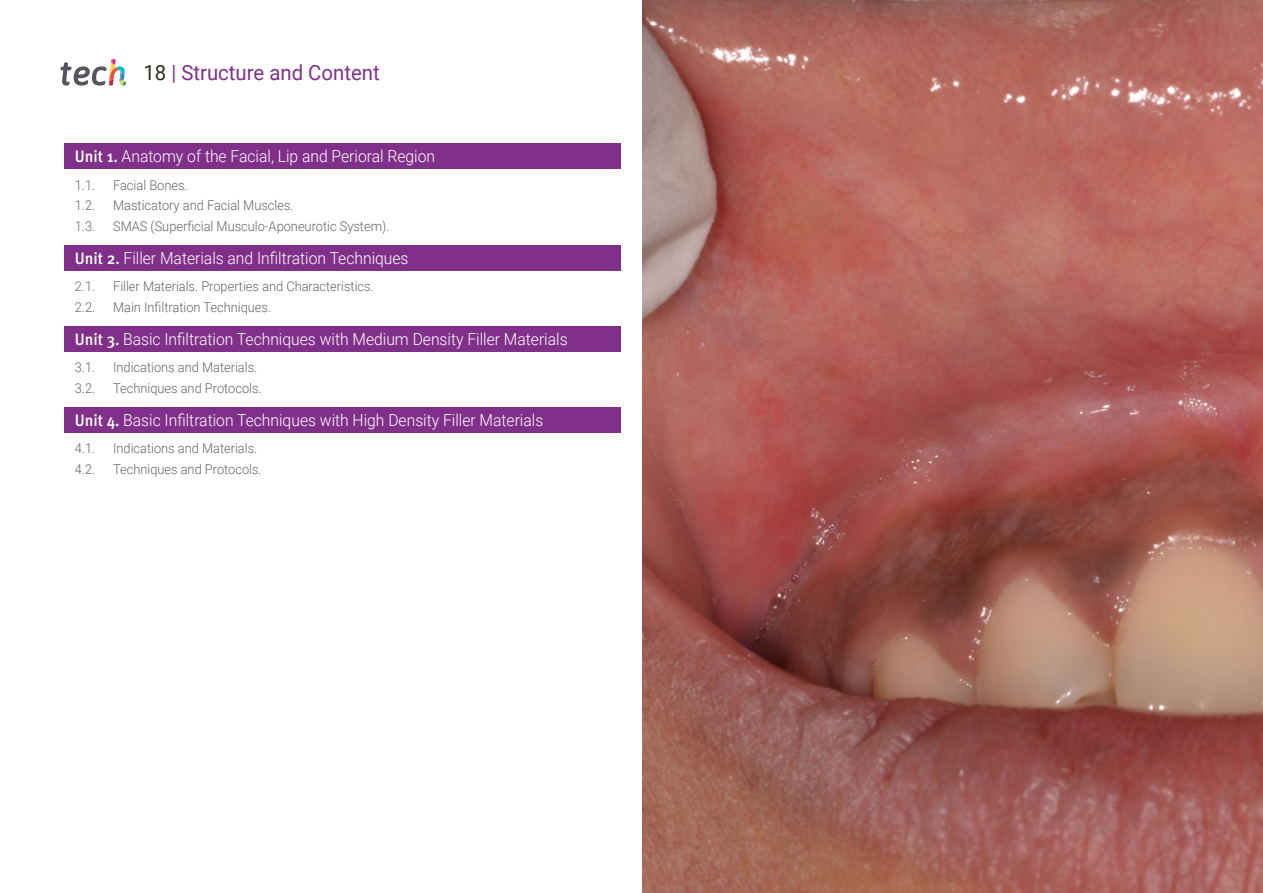
<style>
.page{position:relative;width:1263px;height:893px;background:#fff}
.page>*{position:absolute;margin:0;border:0;box-sizing:border-box;transform-origin:0 0}
.t1{font:21px "Roboto";color:#813089}
.t2{font:300 16.5px "Roboto";color:#fff;scale:.95 1}
.t3{font:300 13.5px "Roboto";color:#61646a;scale:.95 1}
.s1{color:#312e20}
.s2{font-family:"Meta Pro";font-weight:500}
</style>
<div class="page">
<div style="left:64px;top:144px;width:557px;height:25px;background:#813089"></div>
<div style="left:64px;top:245px;width:557px;height:25px;background:#813089"></div>
<div style="left:64px;top:326px;width:557px;height:25px;background:#813089"></div>
<div style="left:64px;top:407px;width:557px;height:25px;background:#813089"></div>
<img style="left:642px;top:0;width:621px;height:893px">
<svg style="left:61px;top:59px;width:65px;height:27px"></svg>
<h1 class="t1" style="left:144px;top:57px;width:238px"><span class="s1">18</span> | Structure and Content</h1>
<p class="t2" style="left:75px;top:145px;width:381px"><span class="s2">Unit 1.</span> Anatomy of the Facial, Lip and Perioral Region</p>
<p class="t3" style="left:75px;top:175px;width:23px">1.1.</p>
<p class="t3" style="left:113px;top:175px;width:80px">Facial Bones.</p>
<p class="t3" style="left:75px;top:196px;width:23px">1.2.</p>
<p class="t3" style="left:113px;top:196px;width:191px">Masticatory and Facial Muscles.</p>
<p class="t3" style="left:75px;top:217px;width:23px">1.3.</p>
<p class="t3" style="left:113px;top:217px;width:292px">SMAS (Superficial Musculo-Aponeurotic System).</p>
<p class="t2" style="left:75px;top:247px;width:353px"><span class="s2">Unit 2.</span> Filler Materials and Infiltration Techniques</p>
<p class="t3" style="left:75px;top:277px;width:23px">2.1.</p>
<p class="t3" style="left:113px;top:277px;width:276px">Filler Materials. Properties and Characteristics.</p>
<p class="t3" style="left:75px;top:298px;width:23px">2.2.</p>
<p class="t3" style="left:113px;top:298px;width:168px">Main Infiltration Techniques.</p>
<p class="t2" style="left:75px;top:328px;width:520px"><span class="s2">Unit 3.</span> Basic Infiltration Techniques with Medium Density Filler Materials</p>
<p class="t3" style="left:75px;top:358px;width:23px">3.1.</p>
<p class="t3" style="left:113px;top:358px;width:153px">Indications and Materials.</p>
<p class="t3" style="left:75px;top:379px;width:23px">3.2.</p>
<p class="t3" style="left:113px;top:379px;width:158px">Techniques and Protocols.</p>
<p class="t2" style="left:75px;top:409px;width:495px"><span class="s2">Unit 4.</span> Basic Infiltration Techniques with High Density Filler Materials</p>
<p class="t3" style="left:75px;top:439px;width:23px">4.1.</p>
<p class="t3" style="left:113px;top:439px;width:153px">Indications and Materials.</p>
<p class="t3" style="left:75px;top:460px;width:23px">4.2.</p>
<p class="t3" style="left:113px;top:460px;width:158px">Techniques and Protocols.</p>
</div>
